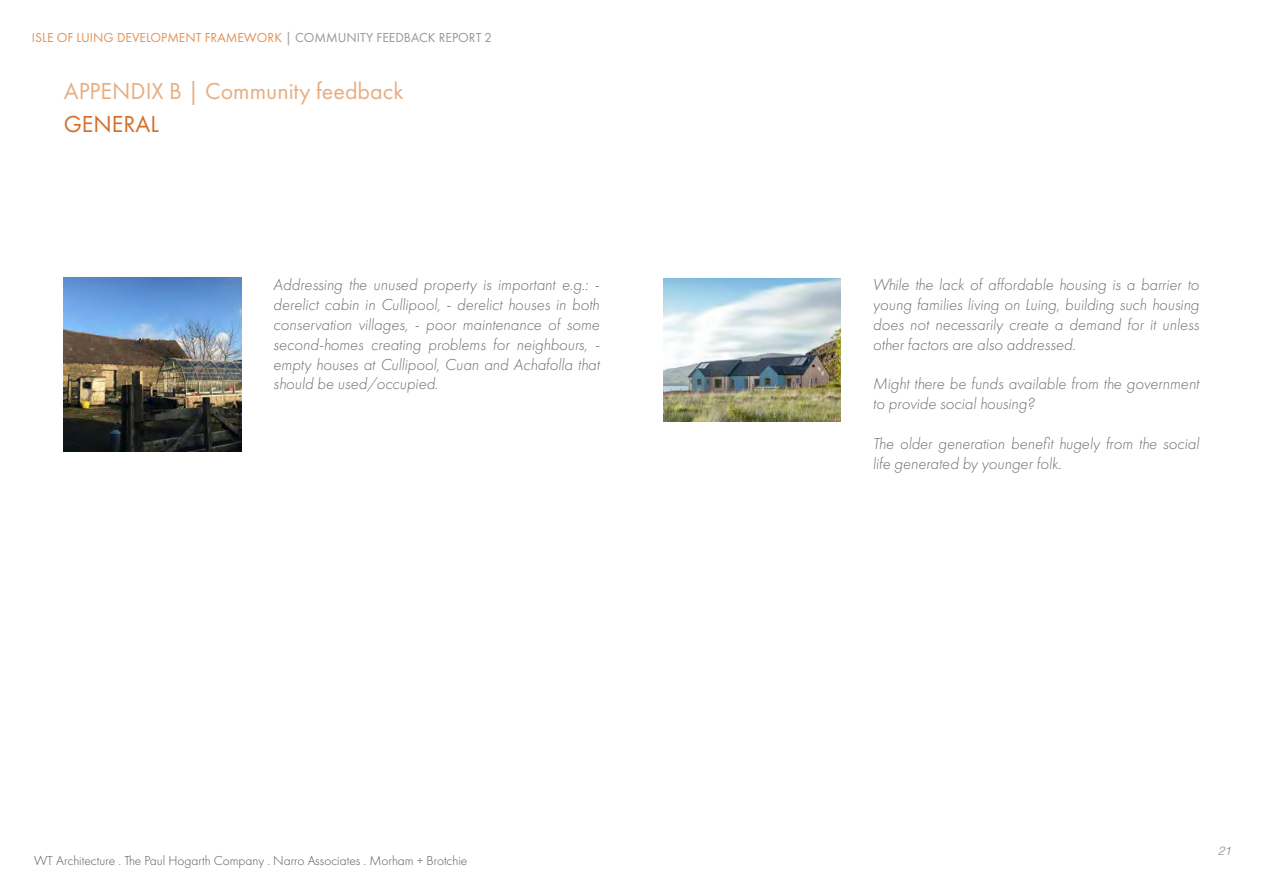
<style>
.page{position:relative;width:1263px;height:893px;background:#fff}
.page>*{position:absolute;margin:0;border:0;box-sizing:border-box;transform-origin:0 0}
.t1{font:24px "Futura PT";color:#e7ae82}
.TITLE_ORANGE{font:24px "Futura PT";color:#d36e28}
.MAIN_BODY_quotes{font:italic 300 16.5px/19.8px "Futura PT";color:#6c6d70;text-align:justify}
.t2{font:300 13.5px "Futura PT";color:#57585a}
.t3{font:13.5px "Futura PT";color:#df935b}
.t4{font:italic 300 12px "Helvetica";color:#87898c}
.s1{color:#95979a}
</style>
<div class="page">
<img style="left:64px;top:278px;width:177px;height:174px">
<img style="left:663px;top:278px;width:178px;height:143px">
<p class="t3" style="left:32px;top:30px;width:462px">ISLE OF LUING DEVELOPMENT FRAMEWORK <span class="s1">| COMMUNITY FEEDBACK REPORT 2</span></p>
<p class="t1" style="left:64px;top:76px;width:341px">APPENDIX B | Community feedback</p>
<p class="TITLE_ORANGE" style="left:64px;top:110px;width:97px">GENERAL</p>
<p class="MAIN_BODY_quotes" style="left:273px;top:275px;width:328px">Addressing the unused property is important e.g.: - derelict cabin in Cullipool, - derelict houses in both conservation villages, - poor maintenance of some second-homes creating problems for neighbours, - empty houses at Cullipool, Cuan and Achafolla that should be used/occupied.</p>
<p class="MAIN_BODY_quotes" style="left:873px;top:275px;width:328px">While the lack of affordable housing is a barrier to young families living on Luing, building such housing does not necessarily create a demand for it unless other factors are also addressed.</p>
<p class="MAIN_BODY_quotes" style="left:873px;top:374px;width:328px">Might there be funds available from the government to provide social housing?</p>
<p class="MAIN_BODY_quotes" style="left:873px;top:434px;width:328px">The older generation benefit hugely from the social life generated by younger folk.</p>
<p class="t2" style="left:34px;top:853px;width:435px">WT Architecture . The Paul Hogarth Company . Narro Associates . Morham + Brotchie</p>
<p class="t4" style="left:1218px;top:841px;width:15px">21</p>
</div>
